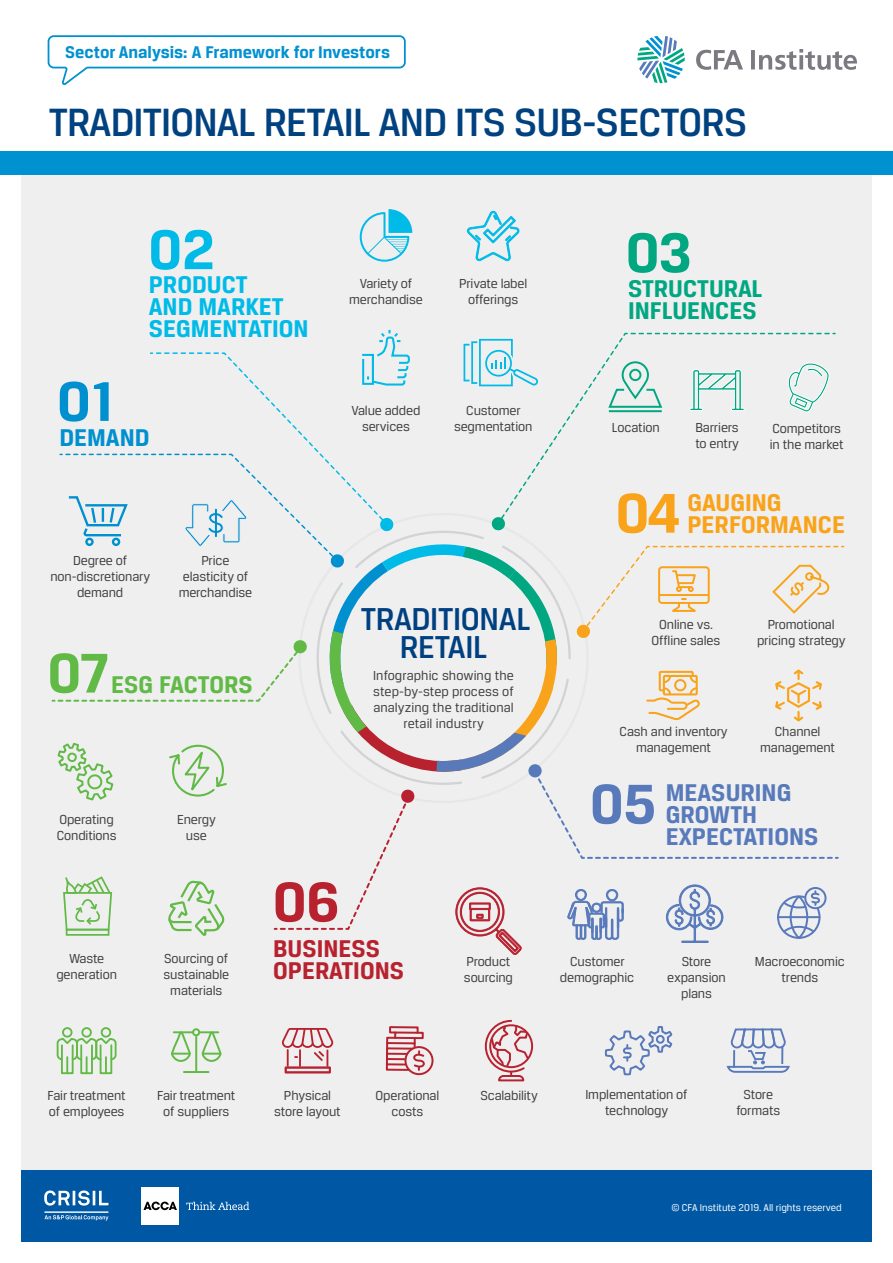
<style>
.page{position:relative;width:893px;height:1263px;background:#fff}
.page>*{position:absolute;margin:0;border:0;box-sizing:border-box;transform-origin:0 0}
.t1{font:700 59.55px "CFA Breuer Text";color:#00bbe7}
.t2{font:700 59.55px "CFA Breuer Text";color:#00a781}
.t3{font:700 59.55px "CFA Breuer Text";color:#b8222f}
.t4{font:700 59.55px "CFA Breuer Text";color:#62ba46}
.t5{font:700 59.55px "CFA Breuer Text";color:#0090d0}
.t6{font:700 59.55px "CFA Breuer Text";color:#587abb}
.t7{font:700 59.55px "CFA Breuer Text";color:#f9a31a}
.t8{font:500 42px "CFA Breuer Text";letter-spacing:-.02em;color:#004180}
.t9{font:500 33.75px/27.8px "CFA Breuer Text";letter-spacing:-.01em;color:#004080;text-align:center}
.t10{font:700 25.8px/21.8px "CFA Breuer Text";color:#00bbe7}
.t11{font:700 25.8px/21.8px "CFA Breuer Text";color:#587abb}
.t12{font:700 25.8px/21.8px "CFA Breuer Text";color:#00a781}
.t13{font:700 25.8px/21.8px "CFA Breuer Text";color:#b8222f}
.t14{font:700 25.8px/21.8px "CFA Breuer Text";color:#f9a31a}
.t15{font:700 25.8px "CFA Breuer Text";color:#62ba46}
.t16{font:700 25.8px "CFA Breuer Text";color:#0090d0}
.t17{font:700 18px "CFA Breuer Text";color:#0091d1}
.t18{font:13.95px/15.9px "CFA Breuer Text";letter-spacing:-.01em;color:#404041;text-align:center}
.t19{font:10.5px "CFA Breuer Text";color:#fff}
</style>
<div class="page">
<div style="left:21px;top:171px;width:851px;height:1071px;background:#efeff0"></div>
<svg style="left:47px;top:35px;width:359px;height:50px"></svg>
<svg style="left:637px;top:36px;width:48px;height:47px"></svg>
<svg style="left:696px;top:50px;width:47px;height:20px"></svg>
<hr style="left:751px;top:50px;width:4px;height:19px;background:#7b7a80">
<svg style="left:759px;top:49px;width:98px;height:21px"></svg>
<div style="left:0;top:151px;width:893px;height:23px;background:#0091d1"></div>
<div style="left:21px;top:1170px;width:851px;height:72px;background:#0058a4"></div>
<div style="left:141px;top:1187px;width:38px;height:38px;background:#fff"></div>
<svg style="left:144px;top:1201px;width:33px;height:9px"></svg>
<svg style="left:186px;top:1202px;width:63px;height:8px"></svg>
<svg style="left:44px;top:1190px;width:64px;height:30px"></svg>
<div style="left:404px;top:1046px;width:30px;height:29px;border:2px solid #b8222f;border-radius:50%"></div>
<svg style="left:385px;top:1026px;width:43px;height:46px"></svg>
<div style="left:81px;top:1027px;width:11px;height:10px;border:2px solid #62ba46;border-radius:50%"></div>
<div style="left:80px;top:1044px;width:13px;height:30px;border:2px solid #62ba46"></div>
<div style="left:62px;top:1027px;width:11px;height:10px;border:2px solid #62ba46;border-radius:50%"></div>
<div style="left:61px;top:1044px;width:13px;height:30px;border:2px solid #62ba46"></div>
<div style="left:101px;top:1027px;width:10px;height:10px;border:2px solid #62ba46;border-radius:50%"></div>
<div style="left:100px;top:1044px;width:12px;height:30px;border:2px solid #62ba46"></div>
<svg style="left:56px;top:1037px;width:61px;height:36px"></svg>
<svg style="left:467px;top:211px;width:53px;height:50px"></svg>
<hr style="left:195px;top:1037px;width:2px;height:35px;background:#62ba46">
<hr style="left:184px;top:1071px;width:25px;height:2px;background:#62ba46">
<svg style="left:171px;top:1028px;width:51px;height:35px"></svg>
<svg style="left:282px;top:1028px;width:51px;height:45px"></svg>
<div style="left:489px;top:1024px;width:44px;height:44px;border:2px solid #b8222f;border-radius:50%"></div>
<svg style="left:484px;top:1019px;width:47px;height:63px"></svg>
<svg style="left:360px;top:209px;width:52px;height:53px"></svg>
<svg style="left:604px;top:1026px;width:69px;height:50px"></svg>
<svg style="left:726px;top:1028px;width:64px;height:45px"></svg>
<svg style="left:53px;top:331px;width:791px;height:624px"></svg>
<div style="left:629px;top:369px;width:12px;height:12px;border:2px solid #00a781;border-radius:50%"></div>
<hr style="left:610px;top:410px;width:51px;height:2px;background:#00a781">
<p class="t17" style="left:65px;top:42px;width:326px">Sector Analysis: A Framework for Investors</p>
<h2 class="t8" style="left:49px;top:99px;width:700px">TRADITIONAL RETAIL AND ITS SUB-SECTORS</h2>
<h1 class="t1" style="left:149px;top:216px;width:67px">02</h1>
<h1 class="t2" style="left:626px;top:219px;width:67px">03</h1>
<h3 class="t12" style="left:628px;top:277px;width:136px">STRUCTURAL<br>INFLUENCES</h3>
<h3 class="t10" style="left:149px;top:274px;width:161px">PRODUCT<br>AND MARKET<br>SEGMENTATION</h3>
<p class="t18" style="left:349px;top:275px;width:75px">Variety of merchandise</p>
<p class="t18" style="left:459px;top:275px;width:70px">Private label offerings</p>
<h1 class="t5" style="left:57px;top:368px;width:58px">01</h1>
<h3 class="t16" style="left:59px;top:423px;width:92px">DEMAND</h3>
<p class="t18" style="left:352px;top:402px;width:70px">Value added services</p>
<p class="t18" style="left:454px;top:402px;width:80px">Customer segmentation</p>
<p class="t18" style="left:50px;top:553px;width:101px">Degree of non-discretionary demand</p>
<p class="t18" style="left:179px;top:553px;width:75px">Price elasticity of merchandise</p>
<h1 class="t4" style="left:48px;top:639px;width:62px">07</h1>
<h3 class="t15" style="left:111px;top:670px;width:143px">ESG FACTORS</h3>
<h3 class="t9" style="left:361px;top:604px;width:171px">TRADITIONAL<br>RETAIL</h3>
<p class="t18" style="left:373px;top:667px;width:142px">Infographic showing the step-by-step process of analyzing the traditional retail industry</p>
<p class="t18" style="left:57px;top:811px;width:61px;text-align:left">Operating<br>Conditions</p>
<p class="t18" style="left:56px;top:950px;width:62px">Waste generation</p>
<p class="t18" style="left:177px;top:811px;width:40px">Energy use</p>
<p class="t18" style="left:163px;top:950px;width:67px">Sourcing of sustainable materials</p>
<h1 class="t3" style="left:273px;top:868px;width:68px">06</h1>
<h3 class="t13" style="left:273px;top:937px;width:132px">BUSINESS<br>OPERATIONS</h3>
<p class="t18" style="left:464px;top:953px;width:51px;text-align:left">Product sourcing</p>
<p class="t18" style="left:612px;top:419px;width:49px">Location</p>
<p class="t18" style="left:695px;top:419px;width:45px;text-align:left">Barriers to entry</p>
<p class="t18" style="left:770px;top:420px;width:75px;text-align:left">Competitors in the market</p>
<h1 class="t7" style="left:616px;top:479px;width:66px">04</h1>
<h3 class="t14" style="left:687px;top:491px;width:159px">GAUGING<br>PERFORMANCE</h3>
<p class="t18" style="left:651px;top:616px;width:70px">Online vs.<br>Offline sales</p>
<p class="t18" style="left:757px;top:616px;width:90px">Promotional pricing strategy</p>
<p class="t18" style="left:620px;top:723px;width:110px">Cash and inventory management</p>
<p class="t18" style="left:760px;top:723px;width:77px">Channel management</p>
<h1 class="t6" style="left:590px;top:770px;width:67px">05</h1>
<h3 class="t11" style="left:666px;top:781px;width:154px">MEASURING<br>GROWTH<br>EXPECTATIONS</h3>
<p class="t18" style="left:560px;top:953px;width:76px">Customer demographic</p>
<p class="t18" style="left:667px;top:953px;width:60px">Store expansion plans</p>
<p class="t18" style="left:755px;top:953px;width:91px">Macroeconomic trends</p>
<p class="t18" style="left:48px;top:1088px;width:80px;text-align:left">Fair treatment of employees</p>
<p class="t18" style="left:157px;top:1088px;width:80px">Fair treatment of suppliers</p>
<p class="t18" style="left:274px;top:1088px;width:68px">Physical store layout</p>
<p class="t18" style="left:376px;top:1088px;width:65px">Operational costs</p>
<p class="t18" style="left:480px;top:1088px;width:59px">Scalability</p>
<p class="t18" style="left:585px;top:1086px;width:104px">Implementation of technology</p>
<p class="t18" style="left:736px;top:1086px;width:45px">Store formats</p>
<p class="t19" style="left:671px;top:1202px;width:172px">© CFA Institute 2019. All rights reserved</p>
</div>
